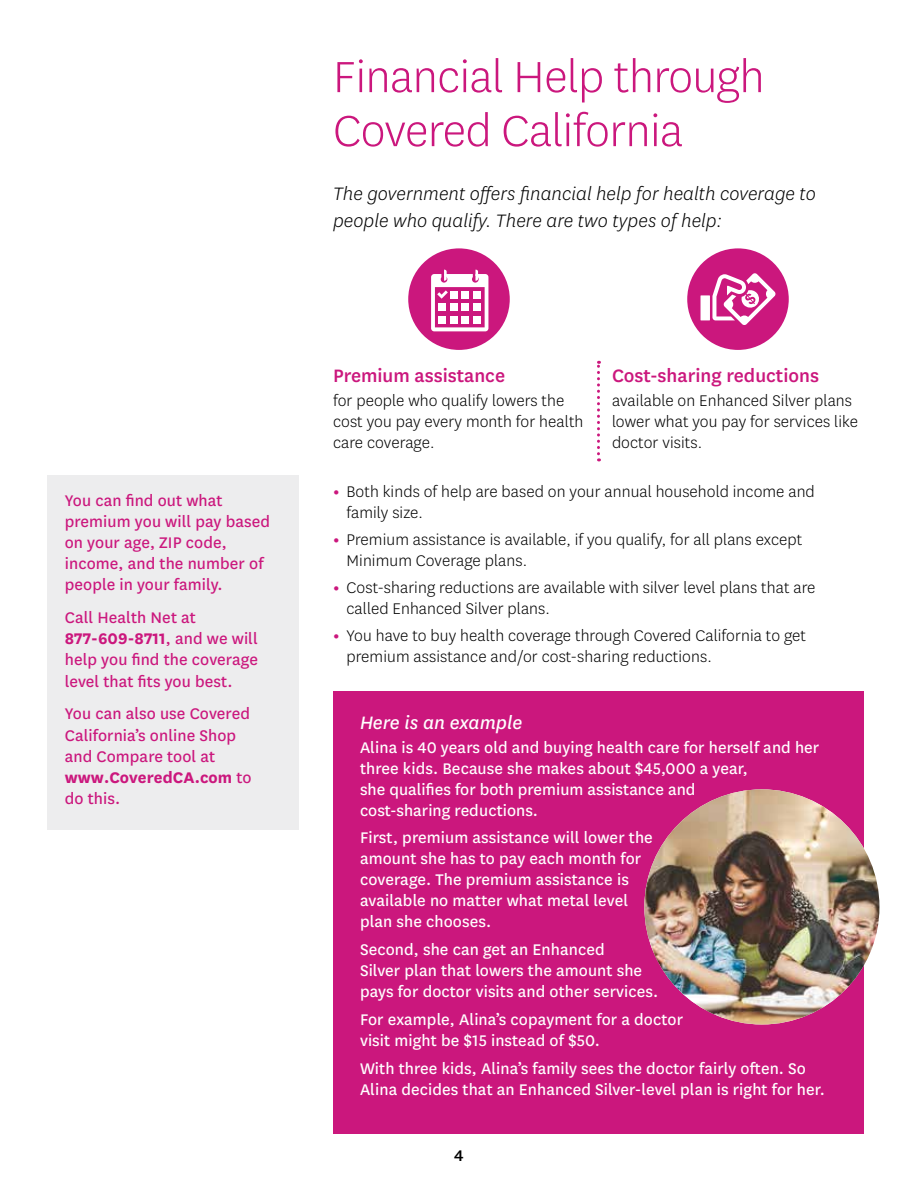
<style>
.page{position:relative;width:918px;height:1188px;background:#fff}
.page>*{position:absolute;margin:0;border:0;box-sizing:border-box;transform-origin:0 0}
.t1{font:300 51px/54px "Centene Sans";letter-spacing:-.01em;color:#cb177d}
.t2{font:italic 300 21px/27px "Centene Sans";letter-spacing:.005em;color:#000}
.t3{font:500 21px "Centene Sans";color:#cb177d}
.t4{font:italic 21px "Centene Sans";color:#fff}
.t5{font:18px/21px "Centene Sans";letter-spacing:.005em;color:#fff}
.t6{font:300 18px/21px "Centene Sans";letter-spacing:.005em;color:#000}
.t7{font:18px/21px "Centene Sans";letter-spacing:.005em;color:#cb177d}
.t8{font:500 18px "Centene Sans";color:#000}
.s1{font-weight:700}
.s2{font-weight:700;color:#cb177d}
</style>
<div class="page">
<div style="left:333px;top:691px;width:531px;height:443px;background:#cb177d"></div>
<div style="left:47px;top:475px;width:252px;height:355px;background:#ededee"></div>
<svg style="left:597px;top:361px;width:3px;height:100px"></svg>
<div style="left:408px;top:248px;width:102px;height:102px;background:#cb177d;border-radius:50%"></div>
<div style="left:687px;top:248px;width:102px;height:102px;background:#cb177d;border-radius:50%"></div>
<svg style="left:701px;top:273px;width:75px;height:52px"></svg>
<img style="left:644px;top:789px;width:235px;height:235px;border-radius:118px">
<svg style="left:431px;top:270px;width:57px;height:61px"></svg>
<p class="t7" style="left:65px;top:490px;width:207px">You can find out what premium you will pay based on your age, ZIP code, income, and the number of people in your family.</p>
<p class="t7" style="left:65px;top:607px;width:195px">Call Health Net at<br><span class="s1">877-609-8711</span>, and we will help you find the coverage level that fits you best.</p>
<p class="t7" style="left:65px;top:703px;width:188px">You can also use Covered<br>California’s online Shop and Compare tool at <span class="s1">www.CoveredCA.com</span> to do this.</p>
<h2 class="t1" style="left:333px;top:48px;width:433px">Financial Help through<br>Covered California</h2>
<p class="t2" style="left:333px;top:180px;width:484px">The government offers financial help for health coverage to people who qualify. There are two types of help:</p>
<h3 class="t3" style="left:333px;top:361px;width:174px">Premium assistance</h3>
<p class="t6" style="left:333px;top:389px;width:252px">for people who qualify lowers the cost you pay every month for health care coverage.</p>
<h3 class="t3" style="left:612px;top:361px;width:209px">Cost-sharing reductions</h3>
<p class="t6" style="left:612px;top:389px;width:247px">available on Enhanced Silver plans lower what you pay for services like doctor visits.</p>
<p class="t6" style="left:346px;top:480px;width:470px;text-indent:-14px"><span class="s2">•</span> Both kinds of help are based on your annual household income and family size.</p>
<p class="t6" style="left:346px;top:528px;width:457px;text-indent:-14px"><span class="s2">•</span> Premium assistance is available, if you qualify, for all plans except<br>Minimum Coverage plans.</p>
<p class="t6" style="left:346px;top:576px;width:470px;text-indent:-14px"><span class="s2">•</span> Cost-sharing reductions are available with silver level plans that are called Enhanced Silver plans.</p>
<p class="t6" style="left:346px;top:624px;width:461px;text-indent:-14px"><span class="s2">•</span> You have to buy health coverage through Covered California to get premium assistance and/or cost-sharing reductions.</p>
<h4 class="t4" style="left:360px;top:709px;width:164px">Here is an example</h4>
<p class="t5" style="left:360px;top:736px;width:461px">Alina is 40 years old and buying health care for herself and her three kids. Because she makes about $45,000 a year,<br>she qualifies for both premium assistance and<br>cost-sharing reductions.</p>
<p class="t5" style="left:360px;top:826px;width:294px">First, premium assistance will lower the amount she has to pay each month for coverage. The premium assistance is available no matter what metal level plan she chooses.</p>
<p class="t5" style="left:360px;top:938px;width:300px">Second, she can get an Enhanced<br>Silver plan that lowers the amount she pays for doctor visits and other services.</p>
<p class="t5" style="left:360px;top:1008px;width:325px">For example, Alina’s copayment for a doctor visit might be $15 instead of $50.</p>
<p class="t5" style="left:360px;top:1057px;width:466px">With three kids, Alina’s family sees the doctor fairly often. So<br>Alina decides that an Enhanced Silver-level plan is right for her.</p>
<p class="t8" style="left:454px;top:1143px;width:11px">4</p>
</div>
